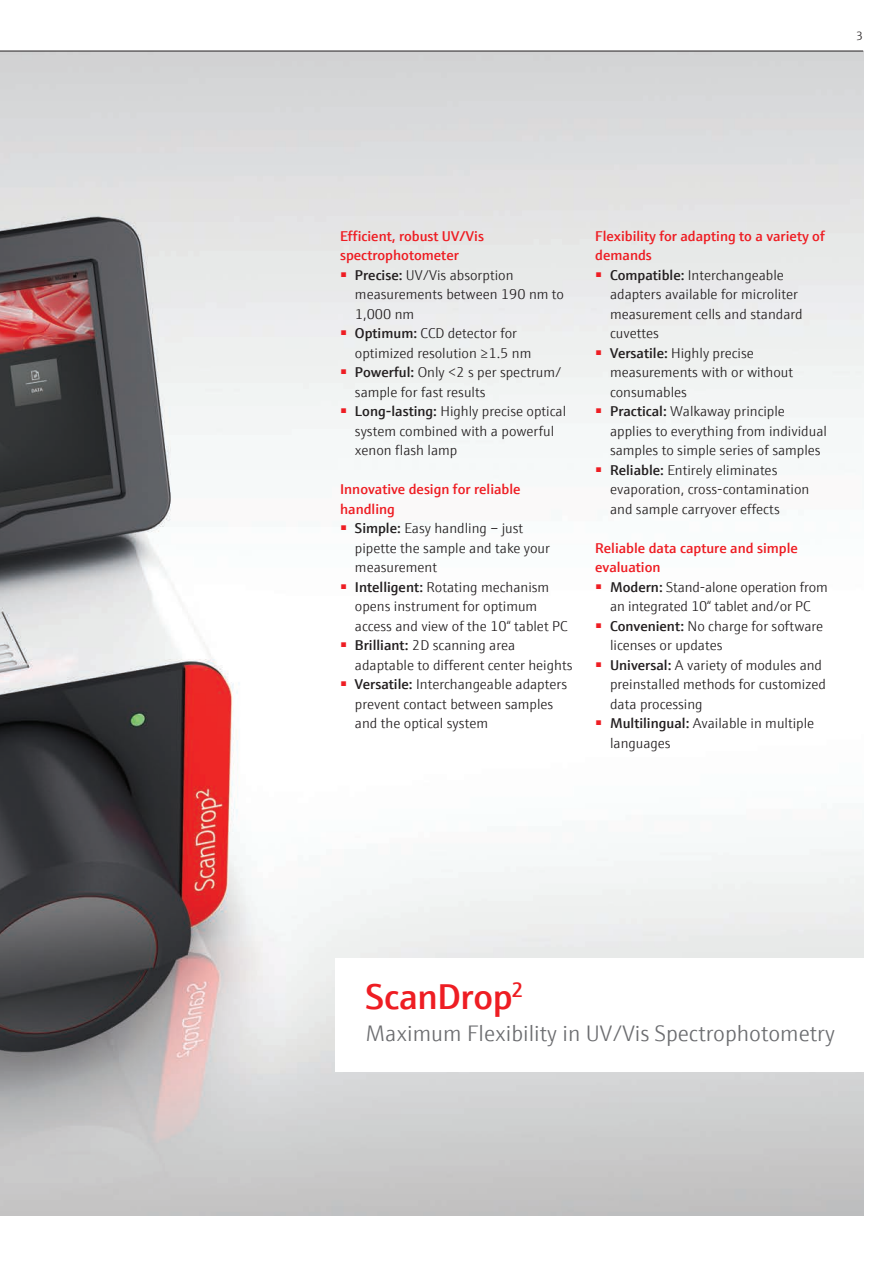
<style>
.page{position:relative;width:893px;height:1263px;background:#fff}
.page>*{position:absolute;margin:0;border:0;box-sizing:border-box;transform-origin:0 0}
.t1{font:600 36px "E+H Sans";letter-spacing:-.005em;color:#ee1d23}
.t2{font:300 22.5px "E+H Sans";color:#6c6d70}
.t3{font:300 14.25px/19.5px "E+H Sans";color:#231f20}
.t4{font:600 14.25px/19.5px "E+H Sans";color:#ee1d23}
.t5{font:300 12px "E+H Sans";color:#231f20}
.s1{font-weight:600}
</style>
<div class="page">
<img style="left:0;top:52px;width:863px;height:1163px">
<div style="left:336px;top:958px;width:557px;height:113px;background:#fff"></div>
<hr style="left:0;top:51px;width:863px;height:1px;background:#231f20">
<p class="t5" style="left:856px;top:27px;width:8px">3</p>
<p class="t4" style="left:340px;top:225px;width:145px">Efficient, robust UV/Vis spectrophotometer</p>
<p class="t3" style="left:355px;top:264px;width:211px;text-indent:-15px"><sup>■</sup> <span class="s1">Precise:</span> UV/Vis absorption measurements between 190 nm to<br>1,000 nm</p>
<p class="t3" style="left:355px;top:322px;width:178px;text-indent:-15px"><sup>■</sup> <span class="s1">Optimum:</span> CCD detector for optimized resolution ≥1.5 nm</p>
<p class="t3" style="left:355px;top:361px;width:208px;text-indent:-15px"><sup>■</sup> <span class="s1">Powerful:</span> Only &lt;2 s per spectrum/ sample for fast results</p>
<p class="t3" style="left:355px;top:400px;width:213px;text-indent:-15px"><sup>■</sup> <span class="s1">Long-lasting:</span> Highly precise optical system combined with a powerful xenon flash lamp</p>
<p class="t4" style="left:340px;top:478px;width:182px">Innovative design for reliable handling</p>
<p class="t3" style="left:355px;top:517px;width:197px;text-indent:-15px"><sup>■</sup> <span class="s1">Simple:</span> Easy handling – just pipette the sample and take your measurement</p>
<p class="t3" style="left:355px;top:576px;width:214px;text-indent:-15px"><sup>■</sup> <span class="s1">Intelligent:</span> Rotating mechanism opens instrument for optimum access and view of the 10“ tablet PC</p>
<p class="t3" style="left:355px;top:634px;width:219px;text-indent:-15px"><sup>■</sup> <span class="s1">Brilliant:</span> 2D scanning area adaptable to different center heights</p>
<p class="t3" style="left:355px;top:673px;width:214px;text-indent:-15px"><sup>■</sup> <span class="s1">Versatile:</span> Interchangeable adapters prevent contact between samples and the optical system</p>
<p class="t4" style="left:595px;top:225px;width:231px">Flexibility for adapting to a variety of demands</p>
<p class="t3" style="left:610px;top:264px;width:194px;text-indent:-15px"><sup>■</sup> <span class="s1">Compatible:</span> Interchangeable adapters available for microliter measurement cells and standard cuvettes</p>
<p class="t3" style="left:610px;top:342px;width:184px;text-indent:-15px"><sup>■</sup> <span class="s1">Versatile:</span> Highly precise measurements with or without consumables</p>
<p class="t3" style="left:610px;top:400px;width:218px;text-indent:-15px"><sup>■</sup> <span class="s1">Practical:</span> Walkaway principle applies to everything from individual samples to simple series of samples</p>
<p class="t3" style="left:610px;top:459px;width:201px;text-indent:-15px"><sup>■</sup> <span class="s1">Reliable:</span> Entirely eliminates evaporation, cross-contamination and sample carryover effects</p>
<p class="t4" style="left:595px;top:537px;width:204px">Reliable data capture and simple evaluation</p>
<p class="t3" style="left:595px;top:576px;width:234px;text-align:center"><sup>■</sup> <span class="s1">Modern:</span> Stand-alone operation from an integrated 10“ tablet and/or PC</p>
<p class="t3" style="left:610px;top:615px;width:215px;text-indent:-15px"><sup>■</sup> <span class="s1">Convenient:</span> No charge for software licenses or updates</p>
<p class="t3" style="left:610px;top:654px;width:217px;text-indent:-15px"><sup>■</sup> <span class="s1">Universal:</span> A variety of modules and preinstalled methods for customized data processing</p>
<p class="t3" style="left:610px;top:712px;width:206px;text-indent:-15px"><sup>■</sup> <span class="s1">Multilingual:</span> Available in multiple languages</p>
<h1 class="t1" style="left:365px;top:968px;width:160px">ScanDrop<sup>2</sup></h1>
<h2 class="t2" style="left:365px;top:1017px;width:471px">Maximum Flexibility in UV/Vis Spectrophotometry</h2>
</div>
